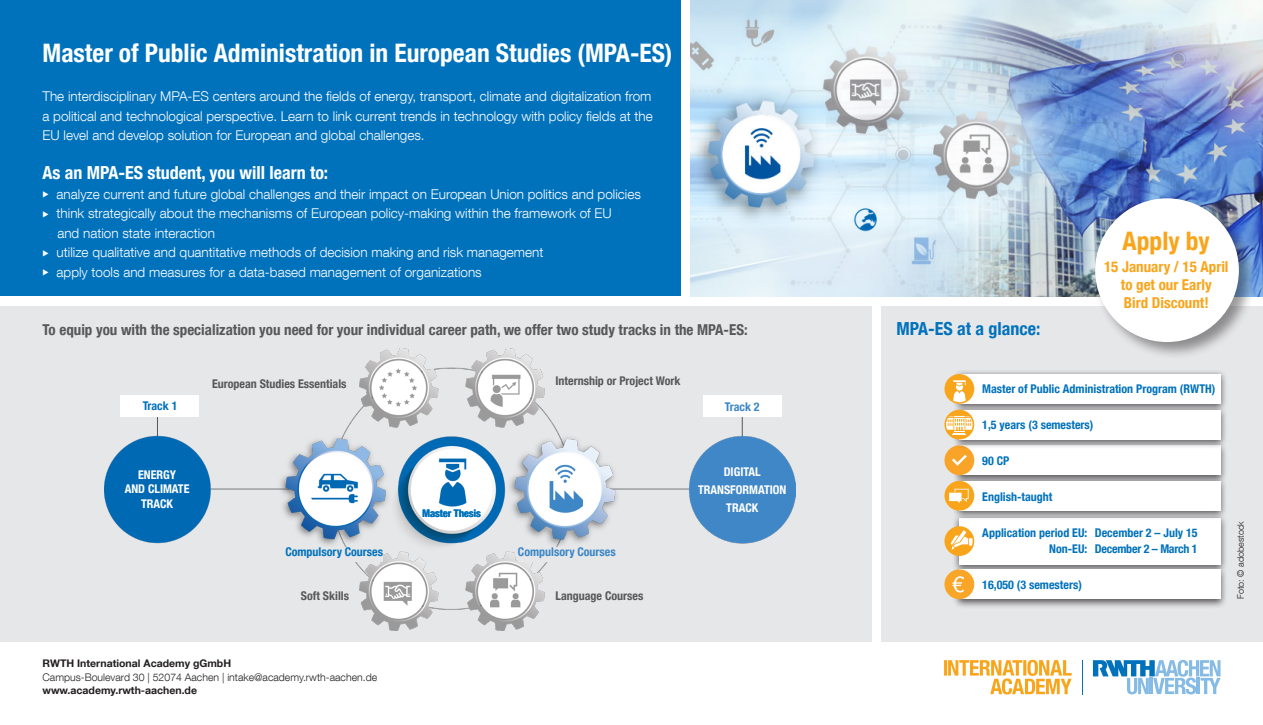
<style>
.page{position:relative;width:1263px;height:725px;background:#fff}
.page>*{position:absolute;margin:0;border:0;box-sizing:border-box;transform-origin:0 0}
.t1{font:700 condensed 25.5px "Helvetica Neue LT Com";color:#fff}
.t2{font:700 condensed 25.5px "Helvetica Neue LT Com";color:#f9a51b}
.t3{font:700 condensed 18px "Helvetica Neue LT Com";color:#fff}
.t4{font:700 condensed 18px "Helvetica Neue LT Com";color:#0072bc}
.t5{font:700 condensed 15px "Helvetica Neue LT Com";color:#57585a}
.t6{font:700 condensed 15px/18px "Helvetica Neue LT Com";color:#f9a51b;text-align:center}
.t7{font:300 13.5px/19.5px "Helvetica Neue LT Com";color:#fff;text-align:justify}
.t8{font:700 condensed 12px/16.5px "Helvetica Neue LT Com";color:#0072bc;text-align:right}
.t9{font:700 condensed 12px "Helvetica Neue LT Com";color:#57585a}
.t10{font:700 condensed 12px/14.4px "Helvetica Neue LT Com";color:#fff;text-align:center}
.t11{font:700 condensed 12px "Helvetica Neue LT Com";color:#3b87c7}
.t12{font:300 10.5px "Helvetica Neue LT Com";color:#231f20}
.t13{font:700 10.5px "Helvetica Neue LT Com";color:#231f20}
.t14{font:700 condensed 10.5px "Helvetica Neue LT Com";color:#0072bc}
.t15{font:300 9px "Helvetica Neue LT Com";color:#231f20}
</style>
<div class="page">
<div style="left:0;top:306px;width:872px;height:336px;background:#e6e7e9"></div>
<img style="left:104px;top:349px;width:691px;height:281px">
<img style="left:691px;top:0;width:572px;height:296px">
<div style="left:0;top:0;width:680px;height:296px;background:#0072bc"></div>
<svg style="left:1093px;top:660px;width:127px;height:34px"></svg>
<hr style="left:1082px;top:660px;width:1px;height:34px;background:#0072bc">
<svg style="left:944px;top:660px;width:128px;height:34px"></svg>
<div style="left:882px;top:306px;width:381px;height:336px;background:#e6e7e9"></div>
<div style="left:952px;top:369px;width:275px;height:44px;background:#231f20;opacity:.75"></div>
<div style="left:959px;top:374px;width:261px;height:30px;background:#fff"></div>
<div style="left:944px;top:374px;width:30px;height:30px;background:#f9a51b;border-radius:50%"></div>
<svg style="left:953px;top:380px;width:13px;height:22px"></svg>
<div style="left:952px;top:441px;width:275px;height:44px;background:#231f20;opacity:.75"></div>
<div style="left:959px;top:445px;width:261px;height:30px;background:#fff"></div>
<div style="left:944px;top:445px;width:30px;height:30px;background:#f9a429;border-radius:50%"></div>
<svg style="left:952px;top:455px;width:15px;height:11px"></svg>
<div style="left:952px;top:513px;width:276px;height:61px;background:#231f20;opacity:.75"></div>
<div style="left:959px;top:518px;width:261px;height:46px;background:#fff"></div>
<div style="left:952px;top:476px;width:276px;height:44px;background:#231f20;opacity:.75"></div>
<div style="left:959px;top:481px;width:261px;height:30px;background:#fff"></div>
<div style="left:944px;top:481px;width:30px;height:30px;background:#f9a51b;border-radius:50%"></div>
<svg style="left:949px;top:489px;width:20px;height:14px"></svg>
<div style="left:952px;top:565px;width:275px;height:44px;background:#231f20;opacity:.75"></div>
<div style="left:959px;top:569px;width:261px;height:30px;background:#fff"></div>
<svg style="left:944px;top:526px;width:30px;height:30px"></svg>
<svg style="left:951px;top:530px;width:21px;height:20px"></svg>
<div style="left:952px;top:405px;width:275px;height:44px;background:#231f20;opacity:.75"></div>
<div style="left:959px;top:410px;width:261px;height:29px;background:#fff"></div>
<div style="left:944px;top:410px;width:30px;height:29px;background:#f9a51b;border-radius:50%"></div>
<svg style="left:946px;top:416px;width:26px;height:19px"></svg>
<div style="left:944px;top:569px;width:30px;height:30px;background:#f9a528;border-radius:50%"></div>
<svg style="left:952px;top:576px;width:12px;height:16px"></svg>
<div style="left:1092px;top:196px;width:165px;height:164px;background:#231f20;opacity:.46"></div>
<div style="left:1095px;top:198px;width:144px;height:144px;background:#fff;border-radius:50%"></div>
<div style="left:120px;top:395px;width:79px;height:22px;background:#fff"></div>
<div style="left:285px;top:547px;width:98px;height:15px;background:#e6e7e9"></div>
<div style="left:518px;top:547px;width:98px;height:15px;background:#e6e7e9"></div>
<h1 class="t1" style="left:43px;top:38px;width:631px">Master of Public Administration in European Studies (MPA-ES)</h1>
<p class="t7" style="left:43px;top:86px;width:612px">The interdisciplinary MPA-ES centers around the fields of energy, transport, climate and digitalization from a political and technological perspective. Learn to link current trends in technology with policy fields at the EU level and develop solution for European and global challenges.</p>
<h2 class="t3" style="left:43px;top:162px;width:287px">As an MPA-ES student, you will learn to:</h2>
<p class="t7" style="left:43px;top:184px;width:600px">◆ analyze current and future global challenges and their impact on European Union politics and policies</p>
<p class="t7" style="left:57px;top:203px;width:556px;text-indent:-15px">◆ think strategically about the mechanisms of European policy-making within the framework of EU and nation state interaction</p>
<p class="t7" style="left:43px;top:242px;width:502px">◆ utilize qualitative and quantitative methods of decision making and risk management</p>
<p class="t7" style="left:43px;top:262px;width:441px">◆ apply tools and measures for a data-based management of organizations</p>
<p class="t5" style="left:43px;top:321px;width:707px">To equip you with the specialization you need for your individual career path, we offer two study tracks in the MPA-ES:</p>
<p class="t8" style="left:143px;top:398px;width:36px">Track 1</p>
<p class="t9" style="left:212px;top:376px;width:136px">European Studies Essentials</p>
<p class="t9" style="left:555px;top:374px;width:126px">Internship or Project Work</p>
<p class="t11" style="left:725px;top:399px;width:36px">Track 2</p>
<p class="t10" style="left:125px;top:467px;width:66px">ENERGY<br>AND CLIMATE<br>TRACK</p>
<p class="t10" style="left:698px;top:462px;width:90px;line-height:18px">DIGITAL<br>TRANSFORMATION<br>TRACK</p>
<p class="t14" style="left:422px;top:507px;width:60px">Master Thesis</p>
<p class="t8" style="left:285px;top:543px;width:99px">Compulsory Courses</p>
<p class="t11" style="left:518px;top:544px;width:99px">Compulsory Courses</p>
<p class="t9" style="left:301px;top:589px;width:50px">Soft Skills</p>
<p class="t9" style="left:555px;top:589px;width:89px">Language Courses</p>
<p class="t13" style="left:43px;top:657px;width:190px">RWTH International Academy gGmbH</p>
<p class="t12" style="left:43px;top:671px;width:336px">Campus-Boulevard 30 | 52074 Aachen | intake@academy.rwth-aachen.de</p>
<p class="t13" style="left:43px;top:684px;width:156px">www.academy.rwth-aachen.de</p>
<h2 class="t4" style="left:896px;top:318px;width:145px">MPA-ES at a glance:</h2>
<h1 class="t2" style="left:1123px;top:225px;width:89px">Apply by</h1>
<p class="t6" style="left:1104px;top:258px;width:126px">15 January / 15 April to get our Early<br>Bird Discount!</p>
<p class="t8" style="left:982px;top:380px;width:235px">Master of Public Administration Program (RWTH)</p>
<p class="t8" style="left:982px;top:416px;width:113px">1,5 years (3 semesters)</p>
<p class="t8" style="left:982px;top:452px;width:29px">90 CP</p>
<p class="t8" style="left:982px;top:488px;width:72px">English-taught</p>
<p class="t8" style="left:982px;top:524px;width:217px">Application period EU: December 2 – July 15<br>Non-EU: December 2 – March 1</p>
<p class="t8" style="left:982px;top:577px;width:101px">16,050 (3 semesters)</p>
<p class="t15" style="left:1235px;top:599px;width:80px;rotate:-90deg">Foto: © adobestock</p>
</div>
